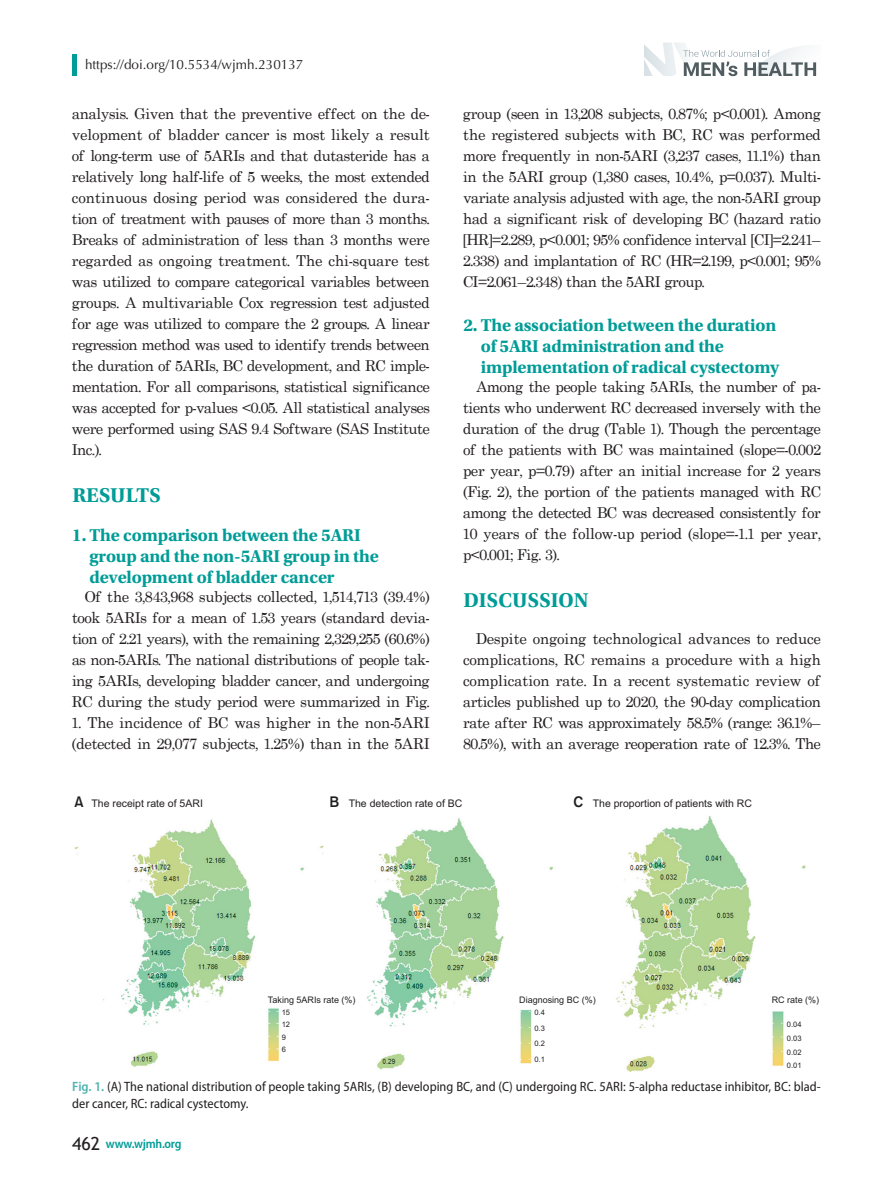
<style>
.page{position:relative;width:893px;height:1191px;background:#fff}
.page>*{position:absolute;margin:0;border:0;box-sizing:border-box;transform-origin:0 0}
.t1{font:700 21px "Utopia Std";color:#009c97}
.t2{font:700 18px/21px "Utopia Std";letter-spacing:-.01em;color:#009c97}
.t3{font:15px/21px "Century Schoolbook";letter-spacing:-.03em;color:#231f20;text-align:justify}
.t4{font:15px "Gothic 725 BT Bold A";color:#231f20}
.t5{font:semi-condensed 13.5px/16.5px "Myriad Pro";color:#231f20}
.t6{font:13.5px "Optima LT Std";color:#231f20}
.t7{font:600 semi-condensed 12.75px "Myriad Pro";letter-spacing:-.025em;color:#009c97}
.t8{font:10.5px "Arial";color:#231f20}
.t9{font:9px "Arial";color:#231f20}
.t10{font:7.5px/12.3px "Arial";color:#231f20;text-align:justify}
.s1{font-family:"Gothic 725 BT Bold A";font-size:15px}
.s2{font-weight:600;color:#51b3b1}
.s3{font-family:"Trebuchet MS";font-weight:400;font-stretch:normal;font-size:18px;color:#231f20}
</style>
<div class="page">
<div style="left:72px;top:54px;width:5px;height:21px;background:#009c97"></div>
<svg style="left:644px;top:43px;width:173px;height:33px"></svg>
<img style="left:75px;top:816px;width:731px;height:255px">
<p class="t6" style="left:85px;top:57px;width:220px">https://doi.org/10.5534/wjmh.230137</p>
<p class="t3" style="left:72px;top:102px;width:360px">analysis. Given that the preventive effect on the de&shy;velopment of bladder cancer is most likely a result of long-term use of 5ARIs and that dutasteride has a relatively long half-life of 5 weeks, the most extended continuous dosing period was considered the dura&shy;tion of treatment with pauses of more than 3 months.<br>Breaks of administration of less than 3 months were regarded as ongoing treatment. The chi-square test was utilized to compare categorical variables between groups. A multivariable Cox regression test adjusted for age was utilized to compare the 2 groups. A linear regression method was used to identify trends between the duration of 5ARIs, BC development, and RC imple&shy;mentation. For all comparisons, statistical significance was accepted for p-values &lt;0.05. All statistical analyses were performed using SAS 9.4 Software (SAS Institute Inc.).</p>
<h1 class="t1" style="left:72px;top:483px;width:90px">RESULTS</h1>
<p class="t2" style="left:90px;top:525px;width:291px;text-indent:-17px">1. The comparison between the 5ARI group and the non-5ARI group in the development of bladder cancer</p>
<p class="t3" style="left:72px;top:585px;width:360px;text-indent:13px">Of the 3,843,968 subjects collected, 1,514,713 (39.4%) took 5ARIs for a mean of 1.53 years (standard devia&shy;tion of 2.21 years), with the remaining 2,329,255 (60.6%) as non-5ARIs. The national distributions of people tak&shy;ing 5ARIs, developing bladder cancer, and undergoing RC during the study period were summarized in Fig.</p>
<p class="t3" style="left:71px;top:711px;width:360px">1. The incidence of BC was higher in the non-5ARI (detected in 29,077 subjects, 1.25%) than in the 5ARI</p>
<p class="t3" style="left:462px;top:102px;width:361px">group (seen in 13,208 subjects, 0.87%; p&lt;0.001). Among the registered subjects with BC, RC was performed more frequently in non-5ARI (3,237 cases, 11.1%) than in the 5ARI group (1,380 cases, 10.4%, p=0.037). Multi&shy;variate analysis adjusted with age, the non-5ARI group had a significant risk of developing BC (hazard ratio [HR]=2.289, p&lt;0.001; 95% confidence interval [CI]=2.241– 2.338) and implantation of RC (HR=2.199, p&lt;0.001; 95% CI=2.061–2.348) than the 5ARI group.</p>
<p class="t2" style="left:481px;top:315px;width:300px;text-indent:-17px">2. The association between the duration of 5ARI administration and the implementation of radical cystectomy</p>
<p class="t3" style="left:462px;top:375px;width:361px;text-indent:14px">Among the people taking 5ARIs, the number of pa&shy;tients who underwent RC decreased inversely with the duration of the drug (Table 1). Though the percentage of the patients with BC was maintained (slope=-0.002 per year, p=0.79) after an initial increase for 2 years (Fig. 2), the portion of the patients managed with RC among the detected BC was decreased consistently for 10 years of the follow-up period (slope=-1.1 per year, p&lt;0.001; Fig. 3).</p>
<h1 class="t1" style="left:464px;top:588px;width:126px">DISCUSSION</h1>
<p class="t3" style="left:463px;top:627px;width:360px;text-indent:13px">Despite ongoing technological advances to reduce complications, RC remains a procedure with a high complication rate. In a recent systematic review of articles published up to 2020, the 90-day complication rate after RC was approximately 58.5% (range: 36.1%– 80.5%), with an average reoperation rate of 12.3%. The</p>
<p class="t8" style="left:92px;top:799px;width:113px">The receipt rate of 5ARI</p>
<p class="t8" style="left:349px;top:799px;width:115px">The detection rate of BC</p>
<p class="t8" style="left:574px;top:799px;width:180px"><span class="s1">C</span> The proportion of patients with RC</p>
<p class="t4" style="left:75px;top:792px;width:11px">A</p>
<p class="t4" style="left:330px;top:792px;width:11px">B</p>
<p class="t9" style="left:772px;top:996px;width:49px">RC rate (%)</p>
<p class="t10" style="left:787px;top:1017px;width:16px;line-height:14px">0.04<br>0.03<br>0.02<br>0.01</p>
<p class="t5" style="left:72px;top:1078px;width:750px"><span class="s2">Fig. 1.</span> (A) The national distribution of people taking 5ARIs, (B) developing BC, and (C) undergoing RC. 5ARI: 5-alpha reductase inhibitor, BC: blad&shy;der cancer, RC: radical cystectomy.</p>
<p class="t9" style="left:268px;top:996px;width:89px">Taking 5ARIs rate (%)</p>
<p class="t10" style="left:282px;top:1006px;width:10px;text-align:left">15<br>12<br>9<br>6</p>
<p class="t9" style="left:519px;top:996px;width:78px">Diagnosing BC (%)</p>
<p class="t10" style="left:534px;top:1005px;width:12px;line-height:15.8px">0.4<br>0.3<br>0.2<br>0.1</p>
<p class="t7" style="left:72px;top:1135px;width:111px"><span class="s3">462</span> www.wjmh.org</p>
</div>
